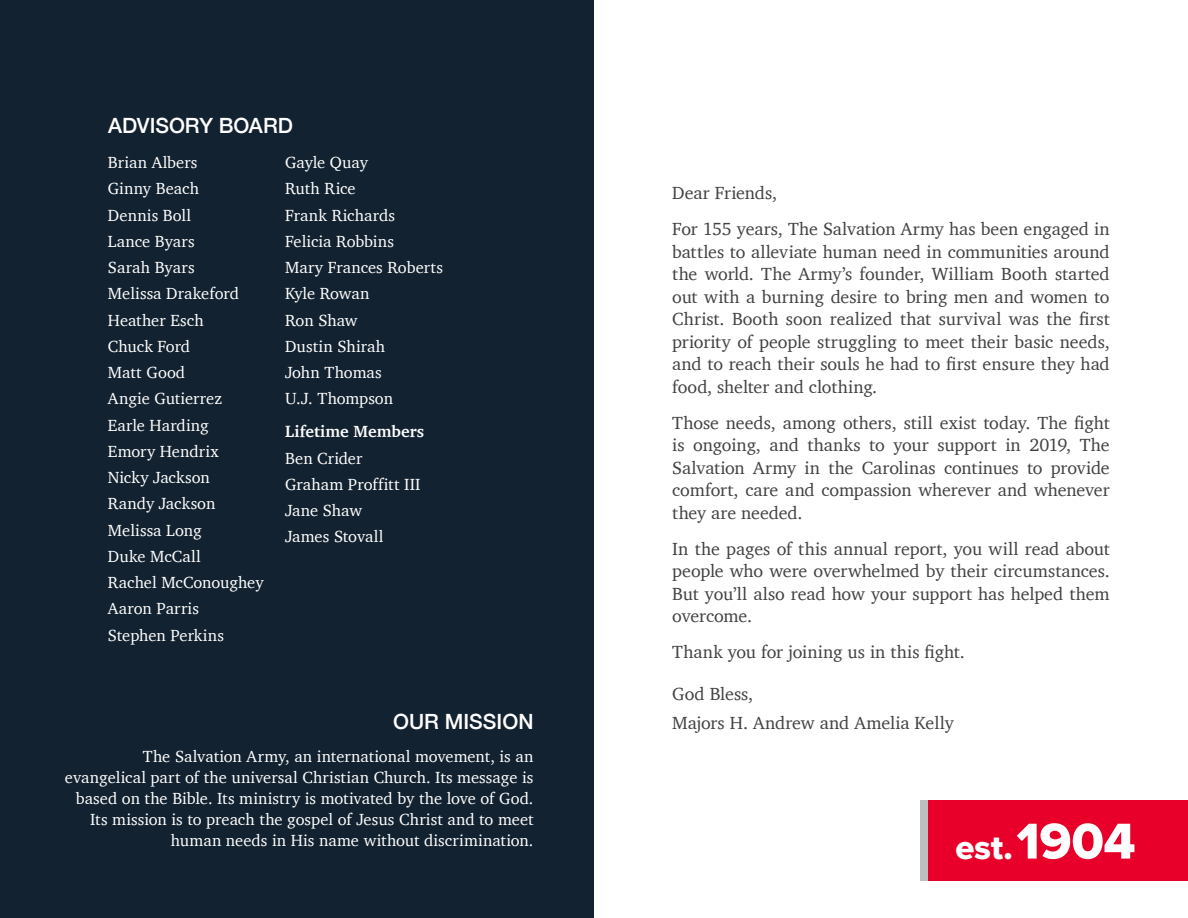
<style>
.page{position:relative;width:1188px;height:918px;background:#fff}
.page>*{position:absolute;margin:0;border:0;box-sizing:border-box;transform-origin:0 0}
.t1{font:34.8px "Proxima Nova Extrabld";color:#fff}
.adv_board_heading{font:500 21px "Helvetica Neue";color:#fff}
.letter{font:18px/22.5px "Charter";color:#414042;text-align:justify}
.adv_board_names{font:16.5px/21px "Charter";letter-spacing:.005em;color:#fff;text-align:right}
.adv_board_names-2{font:700 16.5px "Charter";letter-spacing:.005em;color:#fff}
.s1{font-size:52.2px}
</style>
<div class="page">
<div style="left:0;top:0;width:594px;height:918px;background:#132230"></div>
<div style="left:927px;top:800px;width:261px;height:81px;background:#e8002a"></div>
<div style="left:920px;top:800px;width:7px;height:81px;background:#bcbec0"></div>
<p class="adv_board_heading" style="left:108px;top:108px;width:187px">ADVISORY BOARD</p>
<p class="adv_board_names" style="left:108px;top:152px;width:91px">Brian Albers</p>
<p class="adv_board_names" style="left:108px;top:178px;width:93px">Ginny Beach</p>
<p class="adv_board_names" style="left:108px;top:204px;width:85px">Dennis Boll</p>
<p class="adv_board_names" style="left:108px;top:230px;width:88px">Lance Byars</p>
<p class="adv_board_names" style="left:108px;top:257px;width:88px">Sarah Byars</p>
<p class="adv_board_names" style="left:108px;top:283px;width:133px">Melissa Drakeford</p>
<p class="adv_board_names" style="left:108px;top:309px;width:97px">Heather Esch</p>
<p class="adv_board_names" style="left:108px;top:335px;width:84px">Chuck Ford</p>
<p class="adv_board_names" style="left:108px;top:362px;width:79px">Matt Good</p>
<p class="adv_board_names" style="left:108px;top:388px;width:116px">Angie Gutierrez</p>
<p class="adv_board_names" style="left:108px;top:414px;width:102px">Earle Harding</p>
<p class="adv_board_names" style="left:108px;top:440px;width:112px">Emory Hendrix</p>
<p class="adv_board_names" style="left:108px;top:467px;width:103px">Nicky Jackson</p>
<p class="adv_board_names" style="left:108px;top:493px;width:109px">Randy Jackson</p>
<p class="adv_board_names" style="left:108px;top:519px;width:95px">Melissa Long</p>
<p class="adv_board_names" style="left:108px;top:545px;width:94px">Duke McCall</p>
<p class="adv_board_names" style="left:108px;top:572px;width:157px">Rachel McConoughey</p>
<p class="adv_board_names" style="left:108px;top:598px;width:93px">Aaron Parris</p>
<p class="adv_board_names" style="left:108px;top:624px;width:117px">Stephen Perkins</p>
<p class="adv_board_names" style="left:285px;top:152px;width:84px">Gayle Quay</p>
<p class="adv_board_names" style="left:285px;top:178px;width:72px">Ruth Rice</p>
<p class="adv_board_names" style="left:285px;top:204px;width:112px">Frank Richards</p>
<p class="adv_board_names" style="left:285px;top:230px;width:110px">Felicia Robbins</p>
<p class="adv_board_names" style="left:285px;top:257px;width:159px">Mary Frances Roberts</p>
<p class="adv_board_names" style="left:285px;top:283px;width:86px">Kyle Rowan</p>
<p class="adv_board_names" style="left:285px;top:309px;width:74px">Ron Shaw</p>
<p class="adv_board_names" style="left:285px;top:335px;width:102px">Dustin Shirah</p>
<p class="adv_board_names" style="left:285px;top:362px;width:98px">John Thomas</p>
<p class="adv_board_names" style="left:285px;top:388px;width:109px">U.J. Thompson</p>
<p class="adv_board_names-2" style="left:285px;top:417px;width:141px">Lifetime Members</p>
<p class="adv_board_names" style="left:285px;top:447px;width:79px">Ben Crider</p>
<p class="adv_board_names" style="left:285px;top:473px;width:137px">Graham Proffitt III</p>
<p class="adv_board_names" style="left:285px;top:500px;width:79px">Jane Shaw</p>
<p class="adv_board_names" style="left:285px;top:526px;width:100px">James Stovall</p>
<p class="adv_board_heading" style="left:393px;top:704px;width:142px">OUR MISSION</p>
<p class="adv_board_names" style="left:65px;top:745px;width:470px">The Salvation Army, an international movement, is an evangelical part of the universal Christian Church. Its message is based on the Bible. Its ministry is motivated by the love of God.<br>Its mission is to preach the gospel of Jesus Christ and to meet human needs in His name without discrimination.</p>
<p class="letter" style="left:672px;top:182px;width:106px">Dear Friends,</p>
<p class="letter" style="left:672px;top:218px;width:439px">For 155 years, The Salvation Army has been engaged in battles to alleviate human need in communities around the world. The Army’s founder, William Booth started out with a burning desire to bring men and women to Christ. Booth soon realized that survival was the first priority of people struggling to meet their basic needs, and to reach their souls he had to first ensure they had food, shelter and clothing.</p>
<p class="letter" style="left:672px;top:411px;width:439px">Those needs, among others, still exist today. The fight is ongoing, and thanks to your support in 2019, The Salvation Army in the Carolinas continues to provide comfort, care and compassion wherever and whenever they are needed.</p>
<p class="letter" style="left:672px;top:537px;width:439px">In the pages of this annual report, you will read about people who were overwhelmed by their circumstances.<br>But you’ll also read how your support has helped them overcome.</p>
<p class="letter" style="left:672px;top:641px;width:294px">Thank you for joining us in this fight.</p>
<p class="letter" style="left:672px;top:682px;width:83px">God Bless,</p>
<p class="letter" style="left:672px;top:711px;width:283px">Majors H. Andrew and Amelia Kelly</p>
<p class="t1" style="left:955px;top:821px;width:182px">est.<span class="s1">1904</span></p>
</div>
